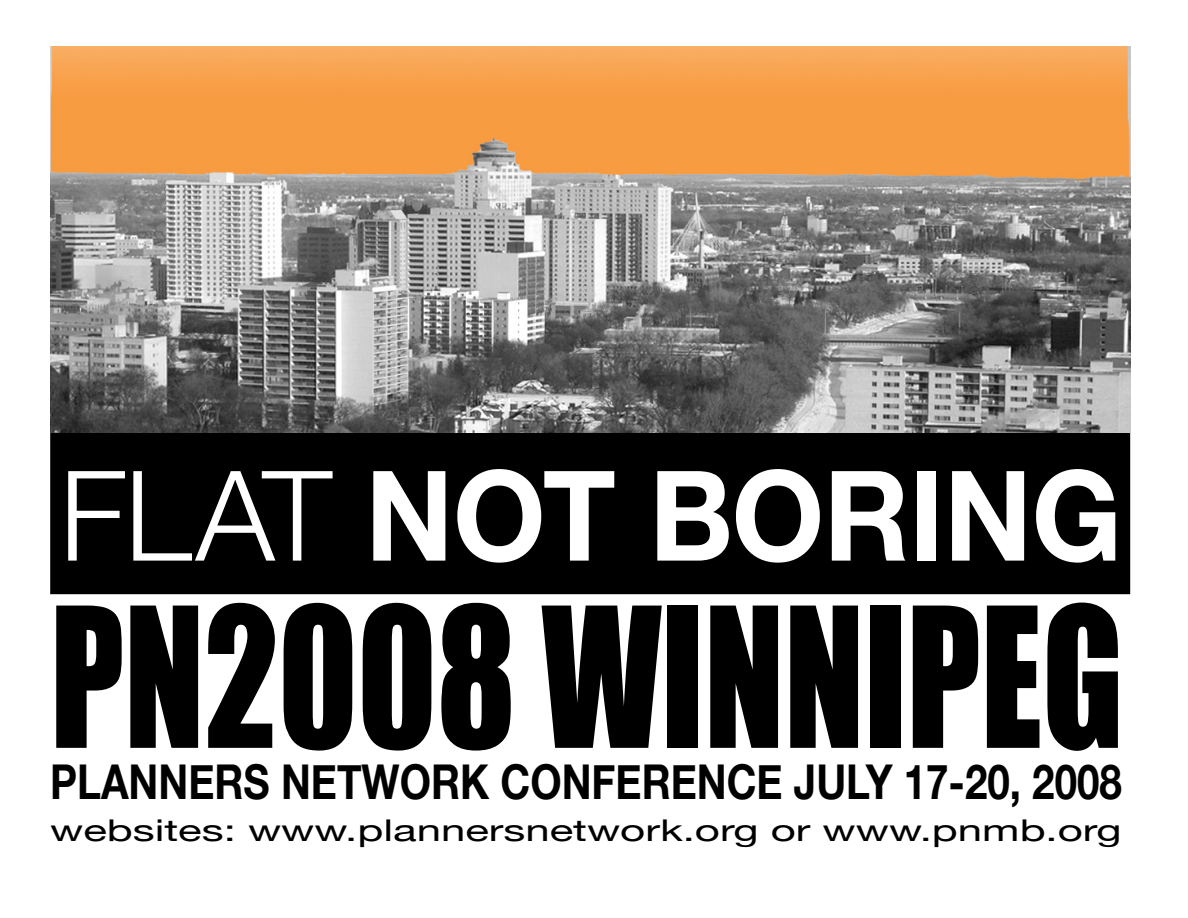
<style>
.page{position:relative;width:1188px;height:918px;background:#fff}
.page>*{position:absolute;margin:0;border:0;box-sizing:border-box;transform-origin:0 0}
.t1{font:180px "Impact";color:#000;scale:.82 1}
.t2{font:700 125.4px "Helvetica Neue";letter-spacing:-.005em;color:#fff;scale:.95 1}
.t3{font:700 48px "Helvetica Neue";color:#000;scale:.84 1}
.t4{font:30px "Helvetica Neue";color:#000;scale:1.46 1}
.s1{font-weight:300}
</style>
<div class="page">
<div style="left:52px;top:434px;width:1077px;height:159px;background:#000"></div>
<div style="left:50px;top:432px;width:1080px;height:162px;border:3px solid #000"></div>
<img style="left:50px;top:47px;width:1080px;height:386px">
<h2 class="t2" style="left:59px;top:438px;width:1120px"><span class="s1">FLAT</span> NOT BORING</h2>
<h1 class="t1" style="left:50px;top:566px;width:1310px">PN2008 WINNIPEG</h1>
<h3 class="t3" style="left:50px;top:753px;width:1277px">PLANNERS NETWORK CONFERENCE JULY 17-20, 2008</h3>
<p class="t4" style="left:50px;top:813px;width:735px">websites: www.plannersnetwork.org or www.pnmb.org</p>
</div>
